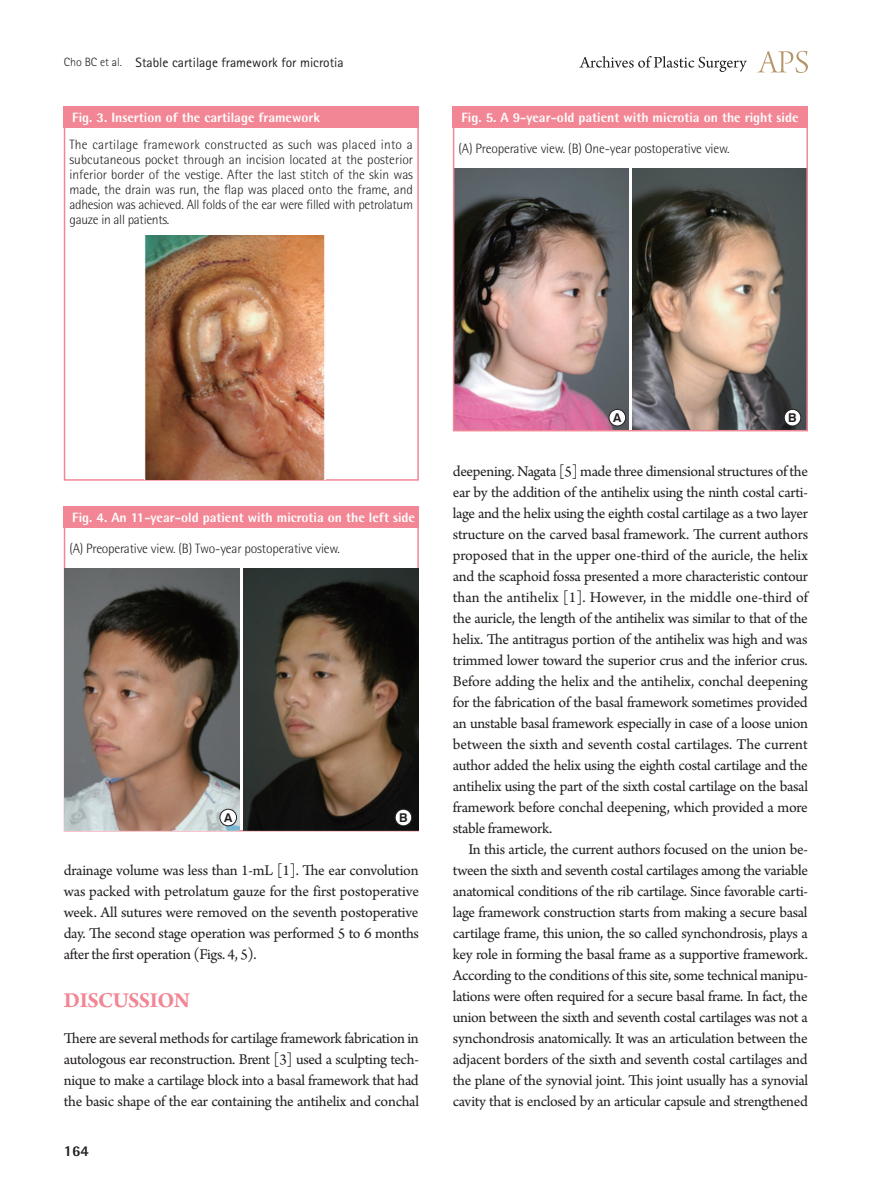
<style>
.page{position:relative;width:893px;height:1191px;background:#fff}
.page>*{position:absolute;margin:0;border:0;box-sizing:border-box;transform-origin:0 0}
.대제목{font:700 22.5px "Arno Pro";letter-spacing:-.02em;color:#f38694}
.본문_성형{font:15.75px/21px "Arno Pro";letter-spacing:-.02em;color:#231f20;text-align:justify}
.t1{font:800 15px "Rotis Semi Sans Std";color:#231f20}
.그림__표-설명{font:300 13.5px/15px "Rotis Semi Sans Std";letter-spacing:-.015em;color:#231f20;text-align:justify}
.표_그림_제목_볼드{font:800 13.5px "Rotis Semi Sans Std";color:#fff}
.하시라_제목{font:13.5px "Rotis Sans Serif Std";color:#231f20}
.t2{font:700 12.15px "Swiss 721 BT";color:#231f20}
.s1{font-weight:300;font-size:12px}
</style>
<div class="page">
<svg style="left:757px;top:51px;width:51px;height:22px"></svg>
<svg style="left:579px;top:56px;width:168px;height:16px"></svg>
<div style="left:64px;top:106px;width:355px;height:375px;border:2px solid #f38694"></div>
<div style="left:64px;top:106px;width:355px;height:22px;background:#f38694"></div>
<img style="left:145px;top:236px;width:181px;height:244px">
<div style="left:64px;top:506px;width:355px;height:21px;background:#f38694"></div>
<img style="left:64px;top:568px;width:175px;height:262px">
<img style="left:243px;top:568px;width:175px;height:262px">
<div style="left:220px;top:809px;width:17px;height:17px;background:#fff;border-radius:50%"></div>
<div style="left:220px;top:809px;width:17px;height:17px;border:1px solid #231f20;border-radius:50%"></div>
<div style="left:395px;top:809px;width:17px;height:17px;background:#fff;border-radius:50%"></div>
<div style="left:395px;top:809px;width:17px;height:17px;border:1px solid #231f20;border-radius:50%"></div>
<div style="left:453px;top:106px;width:355px;height:22px;background:#f38694"></div>
<img style="left:456px;top:169px;width:172px;height:259px">
<img style="left:632px;top:169px;width:173px;height:259px">
<div style="left:609px;top:409px;width:17px;height:17px;background:#fff;border-radius:50%"></div>
<div style="left:609px;top:409px;width:17px;height:17px;border:1px solid #231f20;border-radius:50%"></div>
<div style="left:784px;top:409px;width:17px;height:17px;background:#fff;border-radius:50%"></div>
<div style="left:784px;top:409px;width:17px;height:17px;border:1px solid #231f20;border-radius:50%"></div>
<div style="left:453px;top:106px;width:355px;height:325px;border:2px solid #f38694"></div>
<p class="하시라_제목" style="left:64px;top:54px;width:281px"><span class="s1">Cho BC et al.</span> Stable cartilage framework for microtia</p>
<p class="표_그림_제목_볼드" style="left:72px;top:108px;width:249px">Fig. 3. Insertion of the cartilage framework</p>
<p class="그림__표-설명" style="left:70px;top:137px;width:345px">The cartilage framework constructed as such was placed into a subcutaneous pocket through an incision located at the posterior inferior border of the vestige. After the last stitch of the skin was made, the drain was run, the flap was placed onto the frame, and adhesion was achieved. All folds of the ear were filled with petrolatum gauze in all patients.</p>
<p class="표_그림_제목_볼드" style="left:461px;top:108px;width:339px">Fig. 5. A 9-year-old patient with microtia on the right side</p>
<p class="그림__표-설명" style="left:459px;top:141px;width:273px">(A) Preoperative view. (B) One-year postoperative view.</p>
<p class="표_그림_제목_볼드" style="left:72px;top:508px;width:344px">Fig. 4. An 11-year-old patient with microtia on the left side</p>
<p class="그림__표-설명" style="left:70px;top:540px;width:272px">(A) Preoperative view. (B) Two-year postoperative view.</p>
<p class="t2" style="left:224px;top:810px;width:10px">A</p>
<p class="t2" style="left:399px;top:810px;width:10px">B</p>
<p class="본문_성형" style="left:64px;top:861px;width:357px">drainage volume was less than 1-mL [1]. The ear convolution was packed with petrolatum gauze for the first postoperative week. All sutures were removed on the seventh postoperative day. The second stage operation was performed 5 to 6 months after the first operation (Figs. 4, 5).</p>
<p class="대제목" style="left:64px;top:987px;width:128px">DISCUSSION</p>
<p class="본문_성형" style="left:64px;top:1029px;width:357px">There are several methods for cartilage framework fabrication in autologous ear reconstruction. Brent [3] used a sculpting tech&shy;nique to make a cartilage block into a basal framework that had the basic shape of the ear containing the antihelix and conchal</p>
<p class="t1" style="left:64px;top:1141px;width:27px">164</p>
<p class="t2" style="left:613px;top:410px;width:10px">A</p>
<p class="t2" style="left:788px;top:410px;width:10px">B</p>
<p class="본문_성형" style="left:453px;top:462px;width:357px">deepening. Nagata [5] made three dimensional structures of the ear by the addition of the antihelix using the ninth costal carti&shy;lage and the helix using the eighth costal cartilage as a two layer structure on the carved basal framework. The current authors proposed that in the upper one-third of the auricle, the helix and the scaphoid fossa presented a more characteristic contour than the antihelix [1]. However, in the middle one-third of the auricle, the length of the antihelix was similar to that of the helix. The antitragus portion of the antihelix was high and was trimmed lower toward the superior crus and the inferior crus.<br>Before adding the helix and the antihelix, conchal deepening for the fabrication of the basal framework sometimes provided an unstable basal framework especially in case of a loose union between the sixth and seventh costal cartilages. The current author added the helix using the eighth costal cartilage and the antihelix using the part of the sixth costal cartilage on the basal framework before conchal deepening, which provided a more stable framework.</p>
<p class="본문_성형" style="left:453px;top:840px;width:357px;text-indent:15px">In this article, the current authors focused on the union be&shy;tween the sixth and seventh costal cartilages among the variable anatomical conditions of the rib cartilage. Since favorable carti&shy;lage framework construction starts from making a secure basal cartilage frame, this union, the so called synchondrosis, plays a key role in forming the basal frame as a supportive framework.<br>According to the conditions of this site, some technical manipu&shy;lations were often required for a secure basal frame. In fact, the union between the sixth and seventh costal cartilages was not a synchondrosis anatomically. It was an articulation between the adjacent borders of the sixth and seventh costal cartilages and the plane of the synovial joint. This joint usually has a synovial cavity that is enclosed by an articular capsule and strengthened</p>
</div>
